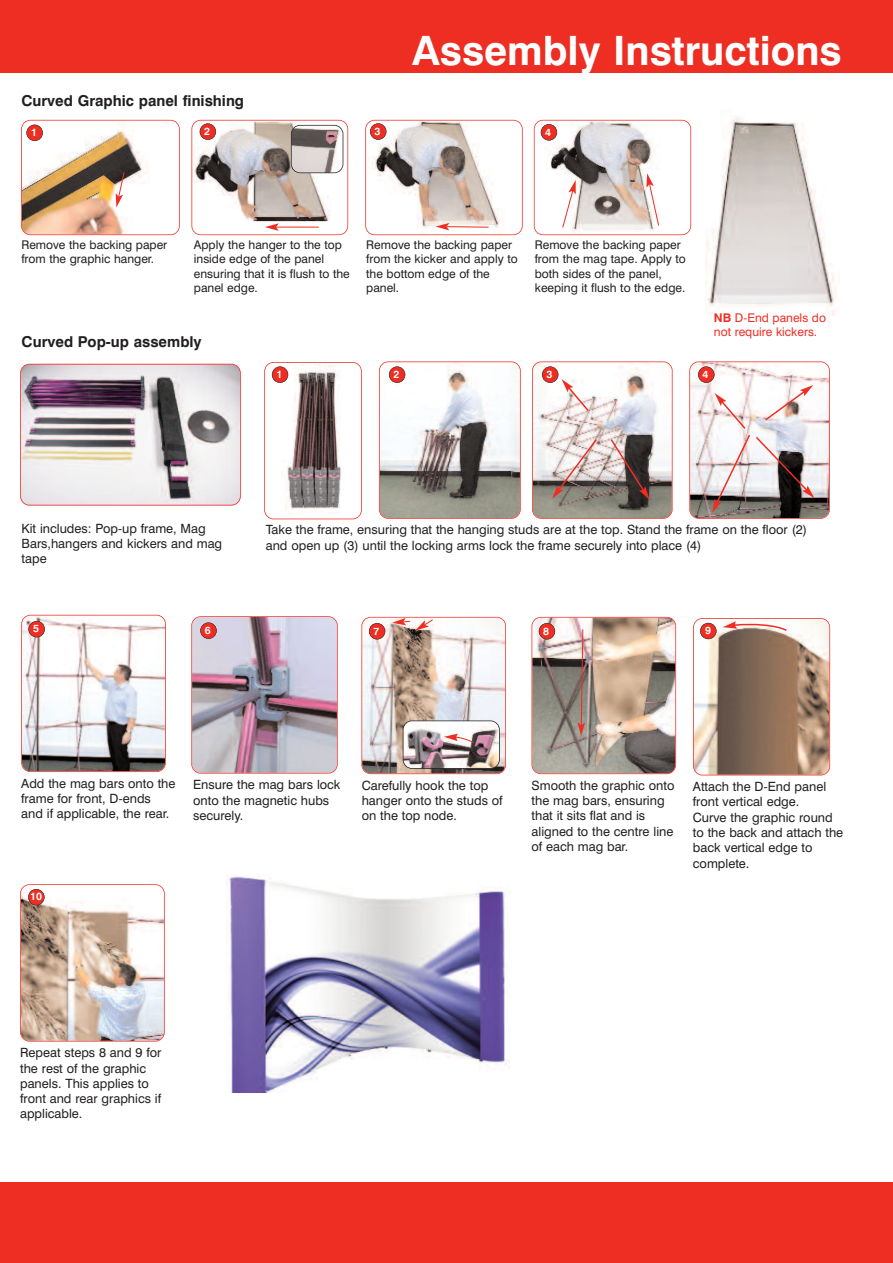
<style>
.page{position:relative;width:893px;height:1263px;background:#fff}
.page>*{position:absolute;margin:0;border:0;box-sizing:border-box;transform-origin:0 0}
.t1{font:700 40.5px "Swiss 721 BT";color:#fff}
.t2{font:700 15px "Swiss 721 BT";color:#231f20}
.t3{font:12.75px/15.3px "Swiss 721 BT";color:#231f20}
.t4{font:12px/14.4px "Swiss 721 BT";color:#231f20}
.t5{font:12px/14.4px "Swiss 721 BT";color:#ee2e22}
.t6{font:700 10.5px "Swiss 721 BT";color:#fff}
.s1{font-weight:700}
</style>
<div class="page">
<div style="left:0;top:0;width:893px;height:72px;background:#ee2e22"></div>
<div style="left:0;top:1182px;width:893px;height:81px;background:#ee2e22"></div>
<img style="left:705px;top:116px;width:131px;height:200px">
<img style="left:22px;top:121px;width:126px;height:113px">
<div style="left:21px;top:120px;width:159px;height:115px;border:2px solid #ee2e22;border-radius:9px"></div>
<img style="left:194px;top:123px;width:142px;height:109px">
<div style="left:191px;top:120px;width:157px;height:115px;border:2px solid #ee2e22;border-radius:9px"></div>
<img style="left:368px;top:123px;width:136px;height:109px">
<div style="left:365px;top:120px;width:158px;height:115px;border:2px solid #ee2e22;border-radius:9px"></div>
<img style="left:535px;top:121px;width:123px;height:113px">
<div style="left:534px;top:120px;width:157px;height:115px;border:2px solid #ee2e22;border-radius:9px"></div>
<hr style="left:276px;top:227px;width:43px;height:1px;background:#ee2e22">
<svg style="left:265px;top:223px;width:14px;height:8px"></svg>
<svg style="left:436px;top:223px;width:53px;height:7px"></svg>
<svg style="left:562px;top:180px;width:14px;height:48px"></svg>
<svg style="left:646px;top:173px;width:13px;height:53px"></svg>
<img style="left:291px;top:125px;width:49px;height:48px">
<div style="left:291px;top:125px;width:52px;height:48px;border:2px solid #231f20;border-radius:9px"></div>
<svg style="left:116px;top:171px;width:9px;height:36px"></svg>
<img style="left:380px;top:362px;width:140px;height:156px;border-radius:9px">
<div style="left:379px;top:361px;width:142px;height:158px;border:2px solid #ee2e22;border-radius:9px"></div>
<img style="left:533px;top:362px;width:139px;height:156px;border-radius:9px">
<div style="left:532px;top:361px;width:141px;height:158px;border:2px solid #ee2e22;border-radius:9px"></div>
<img style="left:690px;top:362px;width:139px;height:156px;border-radius:9px">
<div style="left:689px;top:361px;width:141px;height:158px;border:2px solid #ee2e22;border-radius:9px"></div>
<img style="left:283px;top:365px;width:58px;height:150px">
<div style="left:264px;top:362px;width:98px;height:157px;border:2px solid #ee2e22;border-radius:9px"></div>
<div style="left:272px;top:367px;width:16px;height:16px;background:#ee2e22;border-radius:8px"></div>
<div style="left:272px;top:366px;width:16px;height:17px;border:1px solid #231f20;border-radius:8px"></div>
<div style="left:389px;top:367px;width:16px;height:16px;background:#ee2e22;border-radius:8px"></div>
<div style="left:389px;top:366px;width:16px;height:17px;border:1px solid #231f20;border-radius:8px"></div>
<div style="left:542px;top:367px;width:16px;height:16px;background:#ee2e22;border-radius:8px"></div>
<div style="left:542px;top:366px;width:16px;height:17px;border:1px solid #231f20;border-radius:8px"></div>
<div style="left:698px;top:367px;width:16px;height:16px;background:#ee2e22;border-radius:8px"></div>
<div style="left:698px;top:366px;width:16px;height:17px;border:1px solid #231f20;border-radius:8px"></div>
<svg style="left:562px;top:379px;width:28px;height:34px"></svg>
<img style="left:552px;top:438px;width:46px;height:61px">
<svg style="left:609px;top:438px;width:41px;height:62px;background:#72625f"></svg>
<svg style="left:712px;top:385px;width:102px;height:128px"></svg>
<img style="left:21px;top:364px;width:219px;height:141px;border-radius:9px">
<div style="left:20px;top:364px;width:221px;height:142px;border:2px solid #ee2e22;border-radius:9px"></div>
<img style="left:22px;top:615px;width:143px;height:156px;border-radius:9px">
<div style="left:21px;top:615px;width:145px;height:157px;border:2px solid #ee2e22;border-radius:9px"></div>
<div style="left:29px;top:621px;width:16px;height:16px;background:#ee2e22;border-radius:8px"></div>
<div style="left:28px;top:621px;width:17px;height:16px;border:1px solid #231f20;border-radius:8px"></div>
<img style="left:192px;top:617px;width:145px;height:156px;border-radius:9px">
<div style="left:191px;top:616px;width:147px;height:157px;border:2px solid #ee2e22;border-radius:9px"></div>
<div style="left:200px;top:623px;width:17px;height:16px;background:#ee2e22;border-radius:8px"></div>
<div style="left:200px;top:622px;width:17px;height:17px;border:1px solid #231f20;border-radius:8px"></div>
<img style="left:362px;top:618px;width:143px;height:155px;border-radius:9px">
<div style="left:361px;top:617px;width:145px;height:157px;border:2px solid #ee2e22;border-radius:9px"></div>
<div style="left:369px;top:623px;width:16px;height:16px;background:#ee2e22;border-radius:8px"></div>
<div style="left:369px;top:623px;width:16px;height:16px;border:1px solid #231f20;border-radius:8px"></div>
<img style="left:532px;top:618px;width:143px;height:155px;border-radius:9px">
<div style="left:531px;top:617px;width:145px;height:157px;border:2px solid #ee2e22;border-radius:9px"></div>
<div style="left:539px;top:623px;width:16px;height:16px;background:#ee2e22;border-radius:8px"></div>
<div style="left:539px;top:623px;width:16px;height:16px;border:1px solid #231f20;border-radius:8px"></div>
<svg style="left:392px;top:618px;width:42px;height:13px"></svg>
<img style="left:403px;top:721px;width:96px;height:47px;border-radius:9px">
<div style="left:403px;top:720px;width:97px;height:49px;border:2px solid #231f20;border-radius:9px"></div>
<svg style="left:444px;top:734px;width:31px;height:10px"></svg>
<svg style="left:578px;top:629px;width:7px;height:107px"></svg>
<img style="left:21px;top:885px;width:143px;height:156px;border-radius:9px">
<div style="left:20px;top:884px;width:145px;height:157px;border:2px solid #ee2e22;border-radius:9px"></div>
<img style="left:694px;top:619px;width:135px;height:156px;border-radius:9px">
<div style="left:693px;top:618px;width:137px;height:157px;border:2px solid #ee2e22;border-radius:9px"></div>
<div style="left:700px;top:623px;width:16px;height:16px;background:#ee2e22;border-radius:8px"></div>
<div style="left:700px;top:623px;width:16px;height:16px;border:1px solid #231f20;border-radius:8px"></div>
<div style="left:28px;top:889px;width:16px;height:16px;background:#ee2e22;border-radius:8px"></div>
<div style="left:28px;top:889px;width:17px;height:16px;border:1px solid #231f20;border-radius:8px"></div>
<svg style="left:723px;top:621px;width:65px;height:11px"></svg>
<div style="left:27px;top:125px;width:16px;height:16px;background:#ee2e22;border-radius:8px"></div>
<div style="left:26px;top:125px;width:17px;height:16px;border:1px solid #231f20;border-radius:8px"></div>
<div style="left:200px;top:124px;width:16px;height:16px;background:#ee2e22;border-radius:8px"></div>
<div style="left:200px;top:123px;width:16px;height:17px;border:1px solid #231f20;border-radius:8px"></div>
<div style="left:370px;top:123px;width:16px;height:17px;background:#ee2e22;border-radius:8px"></div>
<div style="left:370px;top:123px;width:16px;height:17px;border:1px solid #231f20;border-radius:8px"></div>
<div style="left:541px;top:124px;width:16px;height:16px;background:#ee2e22;border-radius:50%"></div>
<div style="left:541px;top:124px;width:16px;height:17px;border:1px solid #231f20;border-radius:50%"></div>
<img style="left:228px;top:874px;width:281px;height:218px">
<p class="t2" style="left:21px;top:95px;width:224px">Curved Graphic panel finishing</p>
<h1 class="t1" style="left:412px;top:36px;width:431px">Assembly Instructions</h1>
<p class="t6" style="left:31px;top:129px;width:7px">1</p>
<p class="t6" style="left:204px;top:127px;width:7px">2</p>
<p class="t6" style="left:375px;top:127px;width:7px">3</p>
<p class="t6" style="left:545px;top:128px;width:7px">4</p>
<p class="t4" style="left:21px;top:239px;width:147px">Remove the backing paper from the graphic hanger.</p>
<p class="t4" style="left:194px;top:239px;width:157px">Apply the hanger to the top inside edge of the panel ensuring that it is flush to the panel edge.</p>
<p class="t4" style="left:366px;top:239px;width:153px">Remove the backing paper from the kicker and apply to the bottom edge of the panel.</p>
<p class="t4" style="left:535px;top:239px;width:153px">Remove the backing paper from the mag tape. Apply to both sides of the panel, keeping it flush to the edge.</p>
<p class="t2" style="left:22px;top:336px;width:182px">Curved Pop-up assembly</p>
<p class="t5" style="left:714px;top:311px;width:114px"><span class="s1">NB</span> D-End panels do not require kickers.</p>
<p class="t6" style="left:276px;top:370px;width:7px">1</p>
<p class="t6" style="left:393px;top:370px;width:7px">2</p>
<p class="t6" style="left:547px;top:370px;width:7px">3</p>
<p class="t6" style="left:703px;top:370px;width:7px">4</p>
<p class="t3" style="left:22px;top:522px;width:202px">Kit includes: Pop-up frame, Mag<br>Bars,hangers and kickers and mag tape</p>
<p class="t3" style="left:266px;top:523px;width:543px">Take the frame, ensuring that the hanging studs are at the top. Stand the frame on the floor (2) and open up (3) until the locking arms lock the frame securely into place (4)</p>
<p class="t6" style="left:33px;top:625px;width:7px">5</p>
<p class="t6" style="left:205px;top:626px;width:7px">6</p>
<p class="t6" style="left:373px;top:627px;width:7px">7</p>
<p class="t6" style="left:543px;top:627px;width:7px">8</p>
<p class="t6" style="left:705px;top:627px;width:7px">9</p>
<p class="t3" style="left:21px;top:777px;width:156px">Add the mag bars onto the frame for front, D-ends and if applicable, the rear.</p>
<p class="t3" style="left:193px;top:778px;width:149px">Ensure the mag bars lock onto the magnetic hubs securely.</p>
<p class="t3" style="left:362px;top:779px;width:142px">Carefully hook the top hanger onto the studs of on the top node.</p>
<p class="t6" style="left:30px;top:893px;width:13px">10</p>
<p class="t3" style="left:531px;top:779px;width:144px">Smooth the graphic onto the mag bars, ensuring that it sits flat and is aligned to the centre line of each mag bar.</p>
<p class="t3" style="left:693px;top:780px;width:152px">Attach the D-End panel front vertical edge.<br>Curve the graphic round to the back and attach the back vertical edge to complete.</p>
<p class="t3" style="left:20px;top:1046px;width:143px">Repeat steps 8 and 9 for the rest of the graphic panels. This applies to front and rear graphics if applicable.</p>
</div>
